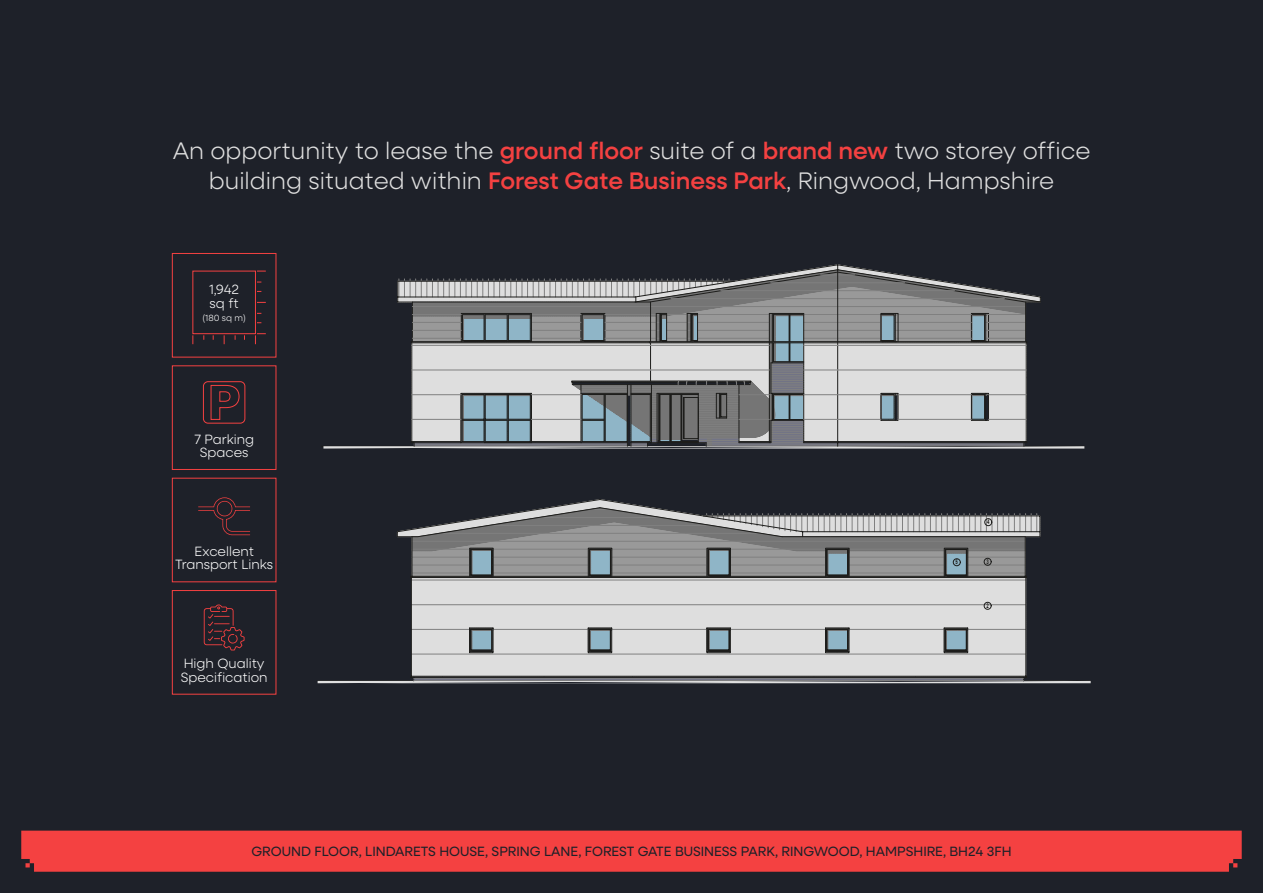
<style>
.page{position:relative;width:1263px;height:893px;background:#1e2129}
.page>*{position:absolute;margin:0;border:0;box-sizing:border-box;transform-origin:0 0}
.t1{font:300 24px/30px "Neulis Sans";color:#dfdfdf;text-align:center}
.t2{font:13.5px "Neulis Sans";color:#1e2129}
.t3{font:300 13.5px/13.5px "Neulis Sans";color:#fff}
.t4{font:300 9px "Neulis Sans";color:#fff}
.t5{font:700 6.6px "Arial";color:#1d1d1b;scale:.65 1}
.s1{font-weight:500;color:#f44141}
</style>
<div class="page">
<div style="left:21px;top:831px;width:1221px;height:41px;background:#f44141"></div>
<hr style="left:321px;top:446px;width:763px;height:1px;background:#1d1d1b">
<svg style="left:323px;top:264px;width:761px;height:185px"></svg>
<hr style="left:412px;top:345px;width:238px;height:1px;background:#808080">
<hr style="left:838px;top:345px;width:188px;height:1px;background:#808080">
<hr style="left:650px;top:345px;width:119px;height:1px;background:#808080">
<hr style="left:804px;top:345px;width:34px;height:1px;background:#808080">
<hr style="left:412px;top:370px;width:238px;height:1px;background:#808080">
<hr style="left:838px;top:370px;width:188px;height:1px;background:#808080">
<hr style="left:650px;top:370px;width:119px;height:1px;background:#808080">
<hr style="left:804px;top:370px;width:34px;height:1px;background:#808080">
<hr style="left:412px;top:394px;width:49px;height:1px;background:#808080">
<hr style="left:988px;top:394px;width:38px;height:1px;background:#808080">
<hr style="left:531px;top:394px;width:50px;height:1px;background:#808080">
<hr style="left:898px;top:394px;width:73px;height:1px;background:#808080">
<hr style="left:739px;top:394px;width:30px;height:1px;background:#808080">
<hr style="left:804px;top:394px;width:77px;height:1px;background:#808080">
<hr style="left:412px;top:419px;width:49px;height:1px;background:#808080">
<hr style="left:988px;top:419px;width:38px;height:1px;background:#808080">
<hr style="left:531px;top:419px;width:50px;height:1px;background:#808080">
<hr style="left:898px;top:419px;width:73px;height:1px;background:#808080">
<hr style="left:739px;top:419px;width:30px;height:1px;background:#808080">
<hr style="left:804px;top:419px;width:77px;height:1px;background:#808080">
<svg style="left:318px;top:499px;width:773px;height:184px"></svg>
<svg style="left:599px;top:499px;width:370px;height:155px;background:#a5a7a8"></svg>
<div style="left:984px;top:602px;width:7px;height:7px;border:1px solid #1d1d1b;border-radius:50%"></div>
<div style="left:984px;top:558px;width:7px;height:7px;border:1px solid #1d1d1b;border-radius:50%"></div>
<div style="left:984px;top:518px;width:8px;height:8px;border:1px solid #1d1d1b;border-radius:50%"></div>
<div style="left:953px;top:559px;width:7px;height:7px;border:1px solid #1d1d1b;border-radius:50%"></div>
<div style="left:172px;top:253px;width:104px;height:104px;background:#1e2129;border:1px solid #f44141"></div>
<div style="left:192px;top:271px;width:64px;height:63px;border:1px solid #f44141"></div>
<svg style="left:255px;top:333px;width:11px;height:11px"></svg>
<div style="left:172px;top:365px;width:104px;height:105px;background:#1e2129;border:1px solid #f44141"></div>
<svg style="left:203px;top:381px;width:43px;height:43px"></svg>
<svg style="left:198px;top:497px;width:52px;height:38px"></svg>
<div style="left:172px;top:590px;width:104px;height:104px;background:#1e2129;border:1px solid #f44141"></div>
<svg style="left:204px;top:604px;width:41px;height:46px"></svg>
<p class="t1" style="left:173px;top:134px;width:919px">An opportunity to lease the <span class="s1">ground floor</span> suite of a <span class="s1">brand new</span> two storey office building situated within <span class="s1">Forest Gate Business Park</span>, Ringwood, Hampshire</p>
<p class="t3" style="left:209px;top:282px;width:31px">1,942 sq ft</p>
<p class="t4" style="left:202px;top:312px;width:45px">(180 sq m)</p>
<p class="t3" style="left:194px;top:431px;width:62px;text-align:center">7 Parking<br>Spaces</p>
<p class="t3" style="left:175px;top:544px;width:100px;text-align:center">Excellent<br>Transport Links</p>
<p class="t3" style="left:181px;top:656px;width:88px">High Quality<br>Specification</p>
<p class="t5" style="left:955px;top:557px;width:5px">5</p>
<p class="t5" style="left:987px;top:517px;width:5px">4</p>
<p class="t5" style="left:986px;top:557px;width:5px">3</p>
<p class="t5" style="left:986px;top:601px;width:5px">2</p>
<p class="t2" style="left:251px;top:842px;width:762px">GROUND FLOOR, LINDARETS HOUSE, SPRING LANE, FOREST GATE BUSINESS PARK, RINGWOOD, HAMPSHIRE, BH24 3FH</p>
</div>
